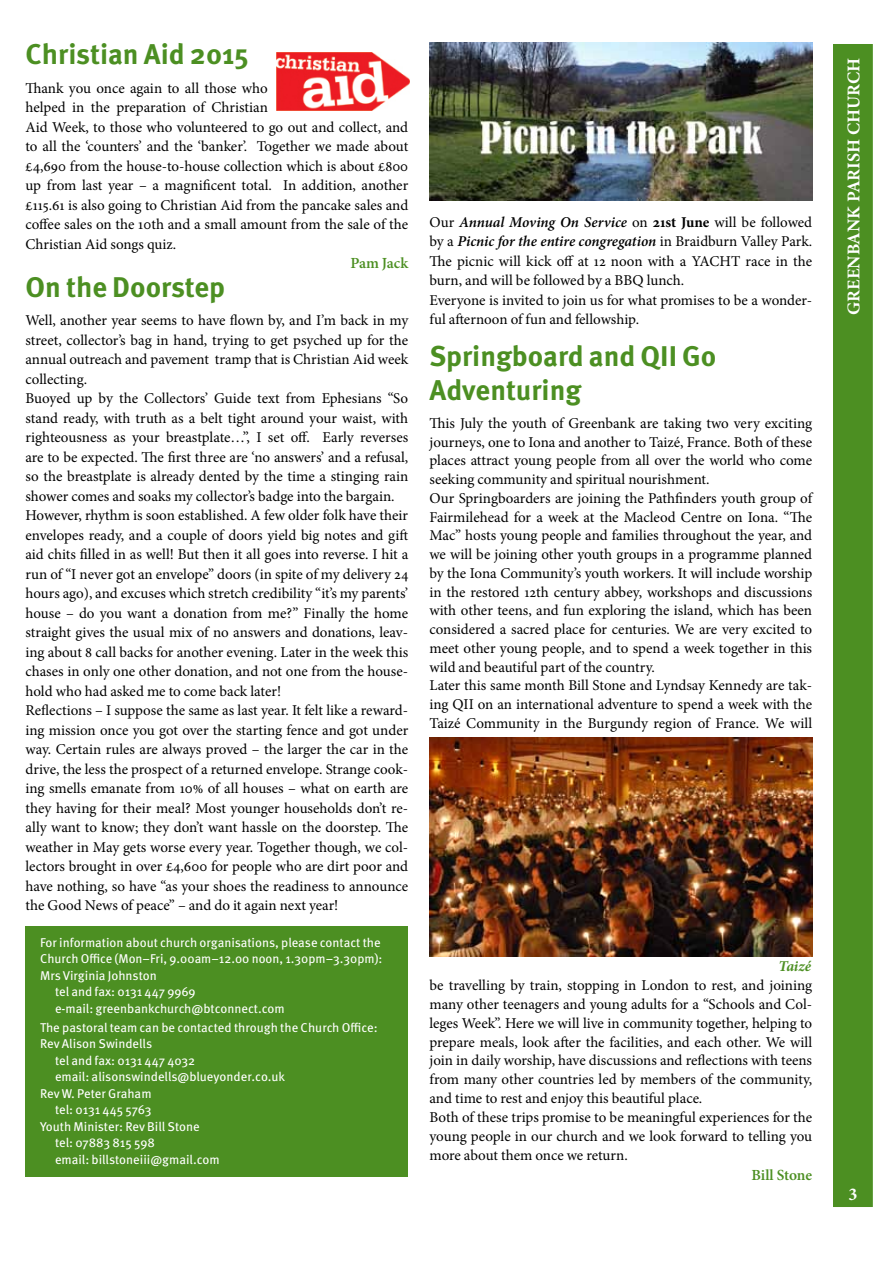
<style>
.page{position:relative;width:893px;height:1263px;background:#fff}
.page>*{position:absolute;margin:0;border:0;box-sizing:border-box;transform-origin:0 0}
.t1{font:700 28.5px/34.2px "Meta Pro";color:#4c8f22}
.t2{font:700 18px "Minion Pro";color:#fff}
.t3{font:600 15.45px "Minion Pro";letter-spacing:-.01em;color:#4c8f22}
.t4{font:15px/19.5px "Minion Pro";letter-spacing:-.005em;color:#000}
.t5{font:italic 700 15px "Minion Pro";letter-spacing:-.005em;color:#4c8f22}
.t6{font:12.75px "Meta Pro";color:#fff}
.s1{font-weight:600;font-style:italic}
.s2{font-weight:700}
</style>
<div class="page">
<div style="left:26px;top:926px;width:382px;height:251px;background:#4c8f22"></div>
<img style="left:276px;top:52px;width:134px;height:59px">
<img style="left:429px;top:43px;width:383px;height:158px">
<img style="left:429px;top:738px;width:383px;height:218px">
<div style="left:833px;top:44px;width:40px;height:1163px;background:#4c8f22;border:2px solid #4c8f22"></div>
<h1 class="t1" style="left:26px;top:38px;width:225px">Christian Aid 2015</h1>
<p class="t4" style="left:26px;top:78px;width:384px">Thank you once again to all those who<br>helped in the preparation of Christian<br>Aid Week, to those who volunteered to go out and collect, and to all the ‘counters’ and the ‘banker’. Together we made about £4,690 from the house-to-house collection which is about £800 up from last year – a magnificent total. In addition, another £115.61 is also going to Christian Aid from the pancake sales and coffee sales on the 10th and a small amount from the sale of the Christian Aid songs quiz.</p>
<p class="t3" style="left:350px;top:252px;width:59px">Pam Jack</p>
<h1 class="t1" style="left:26px;top:271px;width:201px">On the Doorstep</h1>
<p class="t4" style="left:26px;top:311px;width:384px">Well, another year seems to have flown by, and I’m back in my street, collector’s bag in hand, trying to get psyched up for the annual outreach and pavement tramp that is Christian Aid week collecting.<br>Buoyed up by the Collectors’ Guide text from Ephesians “So stand ready, with truth as a belt tight around your waist, with righteousness as your breastplate…”, I set off. Early reverses are to be expected. The first three are ‘no answers’ and a refusal, so the breastplate is already dented by the time a stinging rain shower comes and soaks my collector’s badge into the bargain.<br>However, rhythm is soon established. A few older folk have their envelopes ready, and a couple of doors yield big notes and gift aid chits filled in as well! But then it all goes into reverse. I hit a run of “I never got an envelope” doors (in spite of my delivery 24 hours ago), and excuses which stretch credibility “it’s my parents’ house – do you want a donation from me?” Finally the home straight gives the usual mix of no answers and donations, leav&shy;ing about 8 call backs for another evening. Later in the week this chases in only one other donation, and not one from the house&shy;hold who had asked me to come back later!<br>Reflections – I suppose the same as last year. It felt like a reward&shy;ing mission once you got over the starting fence and got under way. Certain rules are always proved – the larger the car in the drive, the less the prospect of a returned envelope. Strange cook&shy;ing smells emanate from 10% of all houses – what on earth are they having for their meal? Most younger households don’t re&shy;ally want to know; they don’t want hassle on the doorstep. The weather in May gets worse every year. Together though, we col&shy;lectors brought in over £4,600 for people who are dirt poor and have nothing, so have “as your shoes the readiness to announce the Good News of peace” – and do it again next year!</p>
<p class="t6" style="left:40px;top:934px;width:342px">For information about church organisations, please contact the</p>
<p class="t6" style="left:40px;top:951px;width:344px">Church Office (Mon–Fri, 9.00am–12.00 noon, 1.30pm–3.30pm):</p>
<p class="t6" style="left:40px;top:967px;width:118px">Mrs Virginia Johnston</p>
<p class="t6" style="left:55px;top:984px;width:142px">tel and fax: 0131 447 9969</p>
<p class="t6" style="left:55px;top:1000px;width:231px">e-mail: greenbankchurch@btconnect.com</p>
<p class="t6" style="left:40px;top:1019px;width:339px">The pastoral team can be contacted through the Church Office:</p>
<p class="t6" style="left:40px;top:1035px;width:114px">Rev Alison Swindells</p>
<p class="t6" style="left:55px;top:1052px;width:142px">tel and fax: 0131 447 4032</p>
<p class="t6" style="left:55px;top:1068px;width:232px">email: alisonswindells@blueyonder.co.uk</p>
<p class="t6" style="left:40px;top:1085px;width:113px">Rev W. Peter Graham</p>
<p class="t6" style="left:55px;top:1101px;width:98px">tel: 0131 445 5763</p>
<p class="t6" style="left:40px;top:1118px;width:161px">Youth Minister: Rev Bill Stone</p>
<p class="t6" style="left:55px;top:1134px;width:101px">tel: 07883 815 598</p>
<p class="t6" style="left:55px;top:1151px;width:166px">email: billstoneiii@gmail.com</p>
<p class="t4" style="left:429px;top:212px;width:384px">Our <span class="s1">Annual Moving On Service</span> on <span class="s2">21st June</span> will be followed by a <span class="s1">Picnic for the entire congregation</span> in Braidburn Valley Park.<br>The picnic will kick off at 12 noon with a YACHT race in the burn, and will be followed by a BBQ lunch.<br>Everyone is invited to join us for what promises to be a wonder&shy;ful afternoon of fun and fellowship.</p>
<h1 class="t1" style="left:429px;top:340px;width:288px">Springboard and QII Go<br>Adventuring</h1>
<p class="t4" style="left:429px;top:414px;width:384px;line-height:18.8px">This July the youth of Greenbank are taking two very exciting journeys, one to Iona and another to Taizé, France. Both of these places attract young people from all over the world who come seeking community and spiritual nourishment.<br>Our Springboarders are joining the Pathfinders youth group of Fairmilehead for a week at the Macleod Centre on Iona. “The Mac” hosts young people and families throughout the year, and we will be joining other youth groups in a programme planned by the Iona Community’s youth workers. It will include worship in the restored 12th century abbey, workshops and discussions with other teens, and fun exploring the island, which has been considered a sacred place for centuries. We are very excited to meet other young people, and to spend a week together in this wild and beautiful part of the country.<br>Later this same month Bill Stone and Lyndsay Kennedy are tak&shy;ing QII on an international adventure to spend a week with the Taizé Community in the Burgundy region of France. We will</p>
<p class="t5" style="left:778px;top:956px;width:34px">Taizé</p>
<p class="t4" style="left:429px;top:976px;width:384px;line-height:18.9px">be travelling by train, stopping in London to rest, and joining many other teenagers and young adults for a “Schools and Col&shy;leges Week”. Here we will live in community together, helping to prepare meals, look after the facilities, and each other. We will join in daily worship, have discussions and reflections with teens from many other countries led by members of the community, and time to rest and enjoy this beautiful place.<br>Both of these trips promise to be meaningful experiences for the young people in our church and we look forward to telling you more about them once we return.</p>
<p class="t3" style="left:751px;top:1164px;width:62px">Bill Stone</p>
<p class="t2" style="left:841px;top:315px;width:258px;rotate:-90deg">GREENBANK PARISH CHURCH</p>
<p class="t2" style="left:848px;top:1181px;width:10px">3</p>
</div>
